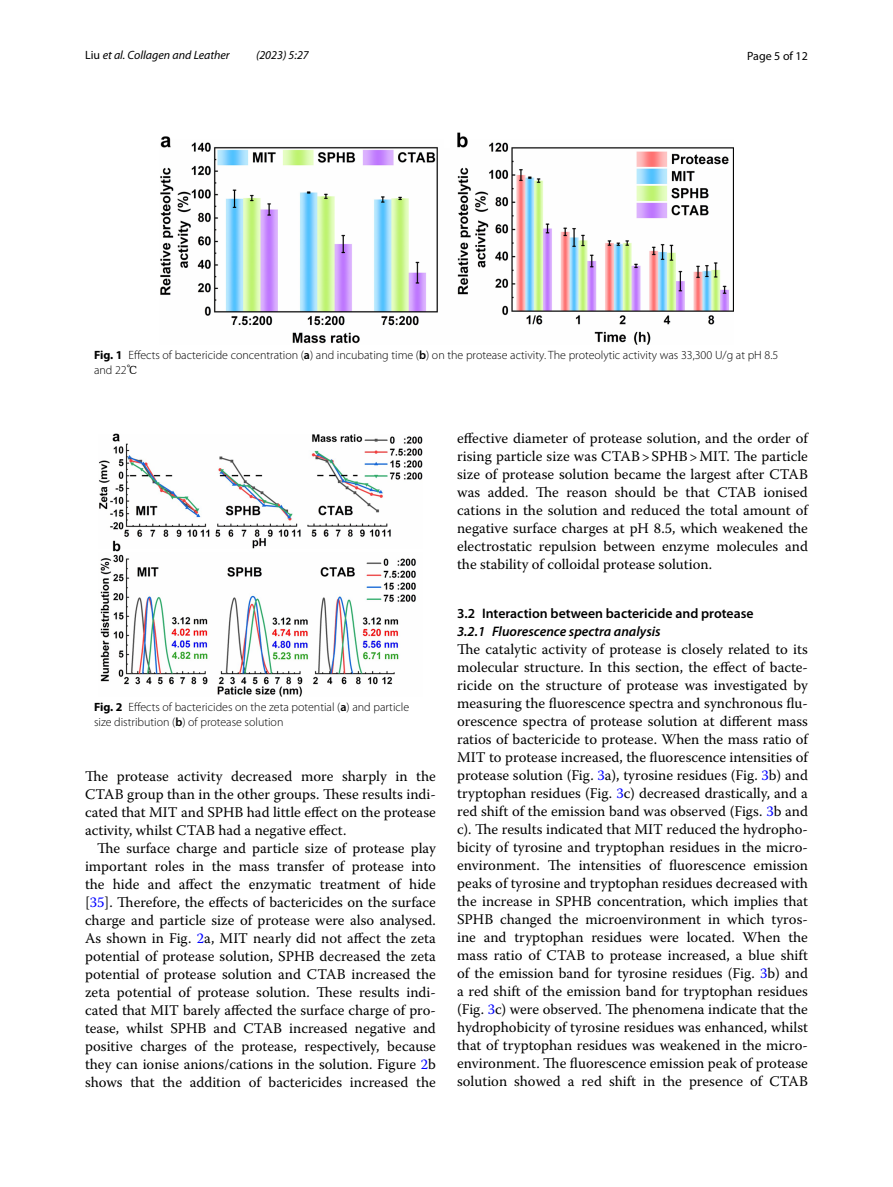
<style>
.page{position:relative;width:893px;height:1187px;background:#fff}
.page>*{position:absolute;margin:0;border:0;box-sizing:border-box;transform-origin:0 0}
.t1{font:14.7px/18px "Warnock Pro";color:#000;text-align:justify}
.t2{font:600 13.8px "Myriad Pro";color:#000}
.t3{font:italic 600 13.8px "Myriad Pro";color:#000}
.t4{font:300 12px/15px "Myriad Pro";color:#000}
.t5{font:italic 12px "Myriad Pro";color:#000}
.t6{font:12px "Myriad Pro";color:#000}
.s1{font-style:normal}
.s2{font-weight:700}
.s3{font-weight:600}
.s4{font-family:"Code 2000";font-weight:400}
.s5{color:#00f}
</style>
<div class="page">
<img style="left:160px;top:133px;width:573px;height:211px">
<img style="left:99px;top:433px;width:323px;height:263px">
<p class="t5" style="left:85px;top:48px;width:146px"><span class="s1">Liu</span> et al. Collagen and Leather</p>
<p class="t5" style="left:256px;top:48px;width:54px">(2023) 5:27</p>
<p class="t6" style="left:747px;top:48px;width:62px">Page 5 of 12</p>
<p class="t4" style="left:94px;top:348px;width:686px"><span class="s2">Fig. 1</span> Effects of bactericide concentration (<span class="s3">a</span>) and incubating time (<span class="s3">b</span>) on the protease activity. The proteolytic activity was 33,300 U/g at pH 8.5 and 22<span class="s4">℃</span></p>
<p class="t4" style="left:94px;top:699px;width:317px"><span class="s2">Fig. 2</span> Effects of bactericides on the zeta potential (<span class="s3">a</span>) and particle size distribution (<span class="s3">b</span>) of protease solution</p>
<p class="t1" style="left:85px;top:766px;width:352px">The protease activity decreased more sharply in the CTAB group than in the other groups. These results indi&shy;cated that MIT and SPHB had little effect on the protease activity, whilst CTAB had a negative effect.</p>
<p class="t1" style="left:85px;top:838px;width:352px;text-indent:12px">The surface charge and particle size of protease play important roles in the mass transfer of protease into the hide and affect the enzymatic treatment of hide [<span class="s5">35</span>]. Therefore, the effects of bactericides on the surface charge and particle size of protease were also analysed.<br>As shown in Fig. <span class="s5">2</span>a, MIT nearly did not affect the zeta potential of protease solution, SPHB decreased the zeta potential of protease solution and CTAB increased the zeta potential of protease solution. These results indi&shy;cated that MIT barely affected the surface charge of pro&shy;tease, whilst SPHB and CTAB increased negative and positive charges of the protease, respectively, because they can ionise anions/cations in the solution. Figure <span class="s5">2</span>b shows that the addition of bactericides increased the</p>
<p class="t1" style="left:457px;top:428px;width:352px">effective diameter of protease solution, and the order of rising particle size was CTAB&gt;SPHB&gt;MIT. The particle size of protease solution became the largest after CTAB was added. The reason should be that CTAB ionised cations in the solution and reduced the total amount of negative surface charges at pH 8.5, which weakened the electrostatic repulsion between enzyme molecules and the stability of colloidal protease solution.</p>
<p class="t2" style="left:457px;top:604px;width:298px">3.2 Interaction between bactericide and protease</p>
<p class="t3" style="left:457px;top:622px;width:205px">3.2.1 Fluorescence spectra analysis</p>
<p class="t1" style="left:457px;top:640px;width:352px">The catalytic activity of protease is closely related to its molecular structure. In this section, the effect of bacte&shy;ricide on the structure of protease was investigated by measuring the fluorescence spectra and synchronous flu&shy;orescence spectra of protease solution at different mass ratios of bactericide to protease. When the mass ratio of MIT to protease increased, the fluorescence intensities of protease solution (Fig. <span class="s5">3</span>a), tyrosine residues (Fig. <span class="s5">3</span>b) and tryptophan residues (Fig. <span class="s5">3</span>c) decreased drastically, and a red shift of the emission band was observed (Figs. <span class="s5">3</span>b and c). The results indicated that MIT reduced the hydropho&shy;bicity of tyrosine and tryptophan residues in the micro&shy;environment. The intensities of fluorescence emission peaks of tyrosine and tryptophan residues decreased with the increase in SPHB concentration, which implies that SPHB changed the microenvironment in which tyros&shy;ine and tryptophan residues were located. When the mass ratio of CTAB to protease increased, a blue shift of the emission band for tyrosine residues (Fig. <span class="s5">3</span>b) and a red shift of the emission band for tryptophan residues (Fig. <span class="s5">3</span>c) were observed. The phenomena indicate that the hydrophobicity of tyrosine residues was enhanced, whilst that of tryptophan residues was weakened in the micro&shy;environment. The fluorescence emission peak of protease solution showed a red shift in the presence of CTAB</p>
</div>
